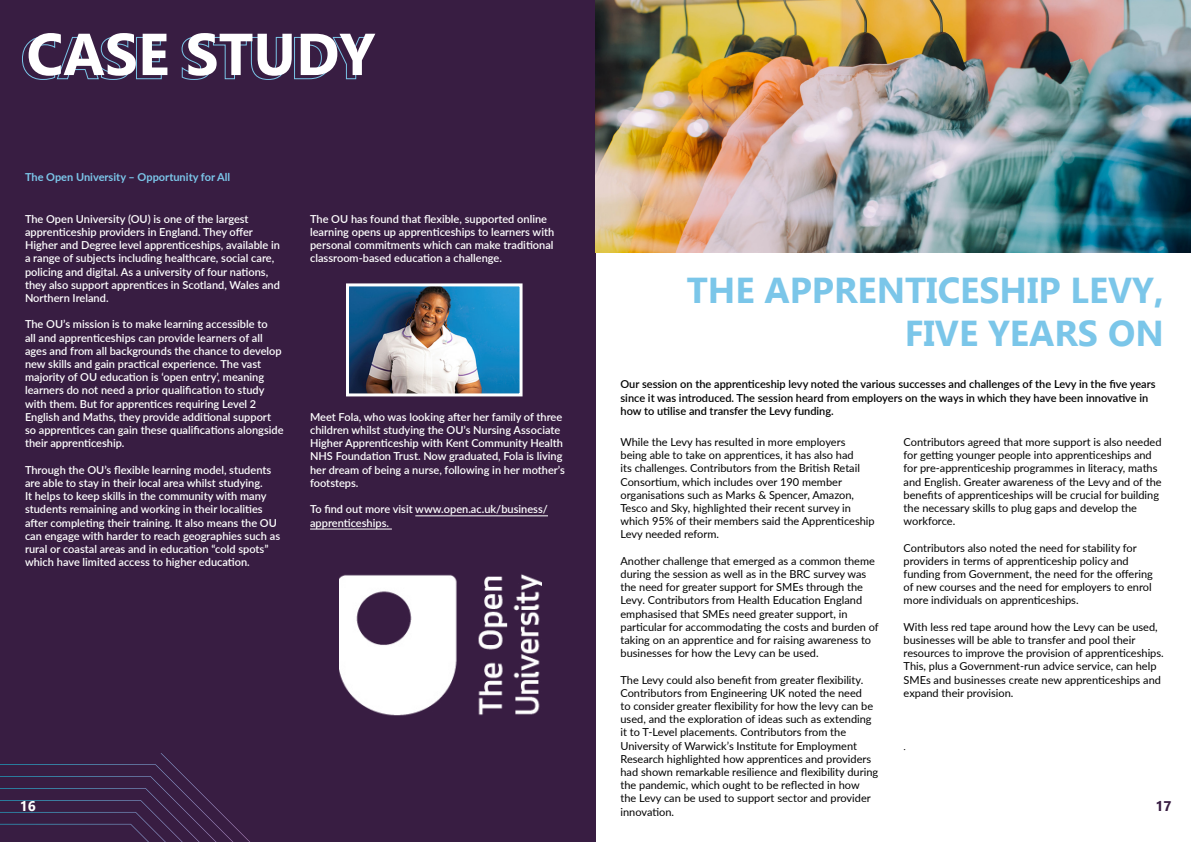
<style>
.page{position:relative;width:1191px;height:842px;background:#fff}
.page>*{position:absolute;margin:0;border:0;box-sizing:border-box;transform-origin:0 0}
.t1{font:700 59px "Gadugi";color:#fff}
.t2{font:700 36px/43.2px "Gadugi";color:#7bc6e9;text-align:right}
.t3{font:700 14px "Gadugi";color:#fff}
.t4{font:700 14px "Gadugi";color:#381d42}
.t5{font:11px/13.2px "Lato";color:#000}
.t6{font:600 11px/13.2px "Lato";color:#fff}
.t7{font:600 11px/13.2px "Lato";color:#000}
.t8{font:700 11px "Lato";color:#7bc6e9}
.t9{font:11px "Gadugi";color:#000}
</style>
<div class="page">
<div style="left:0;top:0;width:595px;height:842px;background:#381d42"></div>
<hr style="left:415px;top:516px;width:133px;height:1px;background:#fff">
<hr style="left:310px;top:529px;width:82px;height:1px;background:#fff">
<img style="left:350px;top:287px;width:168px;height:105px">
<div style="left:346px;top:283px;width:176px;height:113px;border:3px solid #fff"></div>
<img style="left:339px;top:574px;width:202px;height:142px">
<img style="left:595px;top:0;width:596px;height:252px">
<svg style="left:0;top:753px;width:250px;height:89px"></svg>
<h1 class="t1" style="left:26px;top:19px;width:350px">CASE STUDY</h1>
<p class="t8" style="left:25px;top:169px;width:207px">The Open University – Opportunity for All</p>
<p class="t6" style="left:25px;top:212px;width:256px">The Open University (OU) is one of the largest apprenticeship providers in England. They offer Higher and Degree level apprenticeships, available in a range of subjects including healthcare, social care, policing and digital. As a university of four nations, they also support apprentices in Scotland, Wales and Northern Ireland.</p>
<p class="t6" style="left:25px;top:317px;width:260px">The OU’s mission is to make learning accessible to<br>all and apprenticeships can provide learners of all ages and from all backgrounds the chance to develop new skills and gain practical experience. The vast majority of OU education is ‘open entry’, meaning learners do not need a prior qualification to study with them. But for apprentices requiring Level 2<br>English and Maths, they provide additional support so apprentices can gain these qualifications alongside their apprenticeship.</p>
<p class="t6" style="left:25px;top:463px;width:257px">Through the OU’s flexible learning model, students are able to stay in their local area whilst studying.<br>It helps to keep skills in the community with many students remaining and working in their localities after completing their training. It also means the OU can engage with harder to reach geographies such as rural or coastal areas and in education “cold spots” which have limited access to higher education.</p>
<p class="t6" style="left:310px;top:212px;width:246px">The OU has found that flexible, supported online learning opens up apprenticeships to learners with personal commitments which can make traditional classroom-based education a challenge.</p>
<p class="t6" style="left:310px;top:410px;width:256px">Meet Fola, who was looking after her family of three children whilst studying the OU’s Nursing Associate Higher Apprenticeship with Kent Community Health NHS Foundation Trust. Now graduated, Fola is living her dream of being a nurse, following in her mother’s footsteps.</p>
<p class="t6" style="left:310px;top:502px;width:239px">To find out more visit www.open.ac.uk/business/ apprenticeships.</p>
<p class="t3" style="left:20px;top:797px;width:18px">16</p>
<h2 class="t2" style="left:686px;top:268px;width:478px">THE APPRENTICESHIP LEVY,<br>FIVE YEARS ON</h2>
<p class="t7" style="left:620px;top:377px;width:536px">Our session on the apprenticeship levy noted the various successes and challenges of the Levy in the five years since it was introduced. The session heard from employers on the ways in which they have been innovative in how to utilise and transfer the Levy funding.</p>
<p class="t5" style="left:620px;top:435px;width:256px">While the Levy has resulted in more employers<br>being able to take on apprentices, it has also had<br>its challenges. Contributors from the British Retail Consortium, which includes over 190 member organisations such as Marks &amp; Spencer, Amazon, Tesco and Sky, highlighted their recent survey in which 95% of their members said the Apprenticeship Levy needed reform.</p>
<p class="t5" style="left:620px;top:554px;width:260px">Another challenge that emerged as a common theme during the session as well as in the BRC survey was the need for greater support for SMEs through the Levy. Contributors from Health Education England emphasised that SMEs need greater support, in particular for accommodating the costs and burden of taking on an apprentice and for raising awareness to businesses for how the Levy can be used.</p>
<p class="t5" style="left:620px;top:673px;width:259px">The Levy could also benefit from greater flexibility.<br>Contributors from Engineering UK noted the need<br>to consider greater flexibility for how the levy can be used, and the exploration of ideas such as extending it to T-Level placements. Contributors from the University of Warwick’s Institute for Employment Research highlighted how apprentices and providers had shown remarkable resilience and flexibility during the pandemic, which ought to be reflected in how the Levy can be used to support sector and provider innovation.</p>
<p class="t5" style="left:903px;top:435px;width:259px">Contributors agreed that more support is also needed for getting younger people into apprenticeships and for pre-apprenticeship programmes in literacy, maths and English. Greater awareness of the Levy and of the benefits of apprenticeships will be crucial for building the necessary skills to plug gaps and develop the workforce.</p>
<p class="t5" style="left:903px;top:541px;width:251px">Contributors also noted the need for stability for providers in terms of apprenticeship policy and funding from Government, the need for the offering of new courses and the need for employers to enrol more individuals on apprenticeships.</p>
<p class="t5" style="left:903px;top:620px;width:262px">With less red tape around how the Levy can be used, businesses will be able to transfer and pool their resources to improve the provision of apprenticeships.<br>This, plus a Government-run advice service, can help SMEs and businesses create new apprenticeships and expand their provision.</p>
<p class="t9" style="left:903px;top:739px;width:4px">.</p>
<p class="t4" style="left:1155px;top:798px;width:18px">17</p>
</div>
